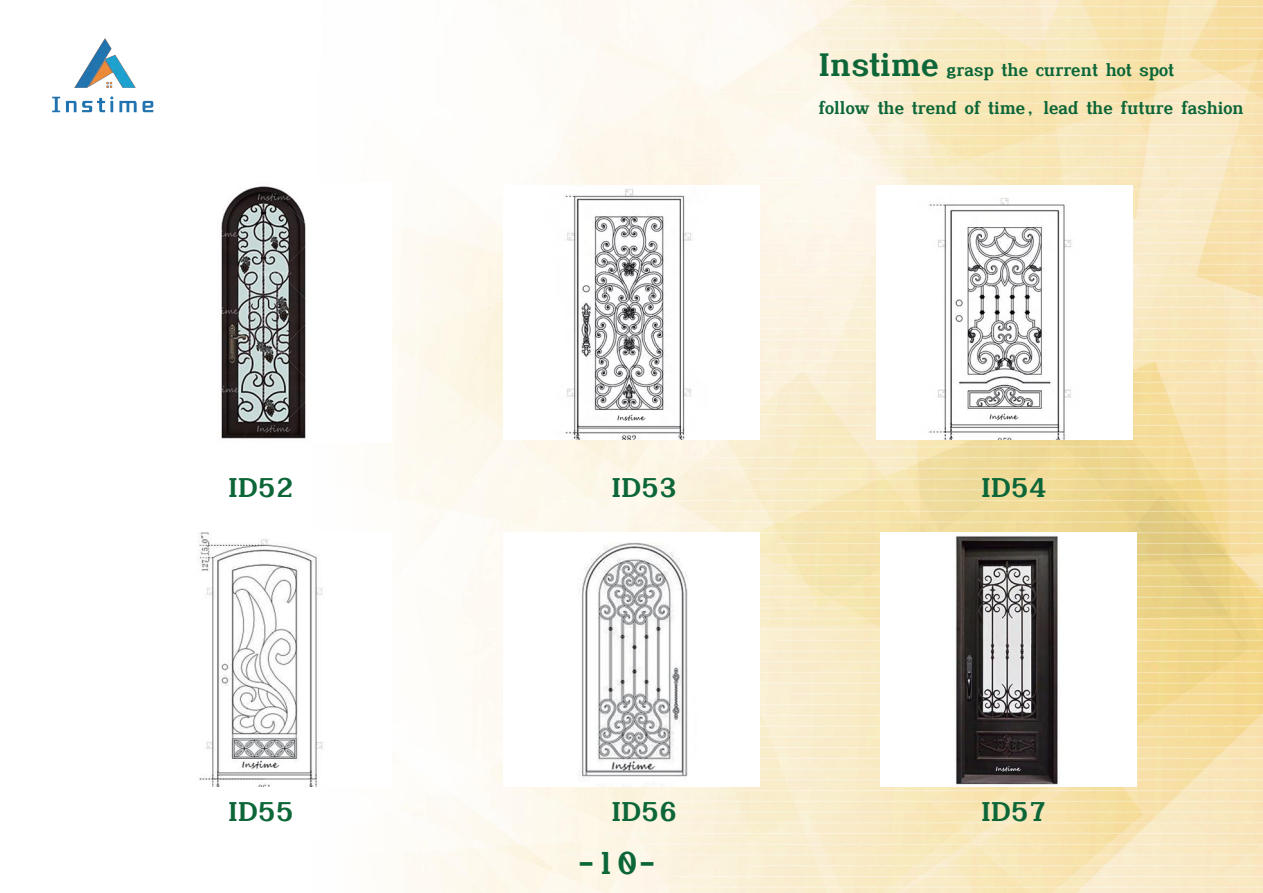
<style>
.page{position:relative;width:1263px;height:893px;background:#fff}
.page>*{position:absolute;margin:0;border:0;box-sizing:border-box;transform-origin:0 0}
.t1{font:31.5px "Cristina ES";color:#0c6638}
.t2{font:27px "Cristina ES";color:#0c6638}
.t3{font:17.25px "Cristina ES";color:#0c6638}
.s1{font-size:32.4px}
</style>
<div class="page">
<img style="left:201px;top:0;width:1062px;height:893px">
<img style="left:52px;top:38px;width:102px;height:75px">
<img style="left:880px;top:533px;width:257px;height:253px">
<img style="left:199px;top:533px;width:193px;height:253px">
<img style="left:503px;top:185px;width:257px;height:254px">
<img style="left:876px;top:185px;width:257px;height:254px">
<img style="left:503px;top:533px;width:257px;height:253px">
<img style="left:201px;top:182px;width:191px;height:261px">
<p class="t3" style="left:819px;top:58px;width:357px"><span class="s1">Instime</span> grasp the current hot spot</p>
<p class="t3" style="left:819px;top:96px;width:427px">follow the trend of time, lead the future fashion</p>
<h2 class="t2" style="left:228px;top:469px;width:67px">ID52</h2>
<h2 class="t2" style="left:611px;top:469px;width:67px">ID53</h2>
<h2 class="t2" style="left:981px;top:469px;width:67px">ID54</h2>
<h2 class="t2" style="left:228px;top:793px;width:67px">ID55</h2>
<h2 class="t2" style="left:611px;top:793px;width:67px">ID56</h2>
<h2 class="t2" style="left:981px;top:793px;width:67px">ID57</h2>
<h1 class="t1" style="left:577px;top:841px;width:82px">-10-</h1>
</div>
